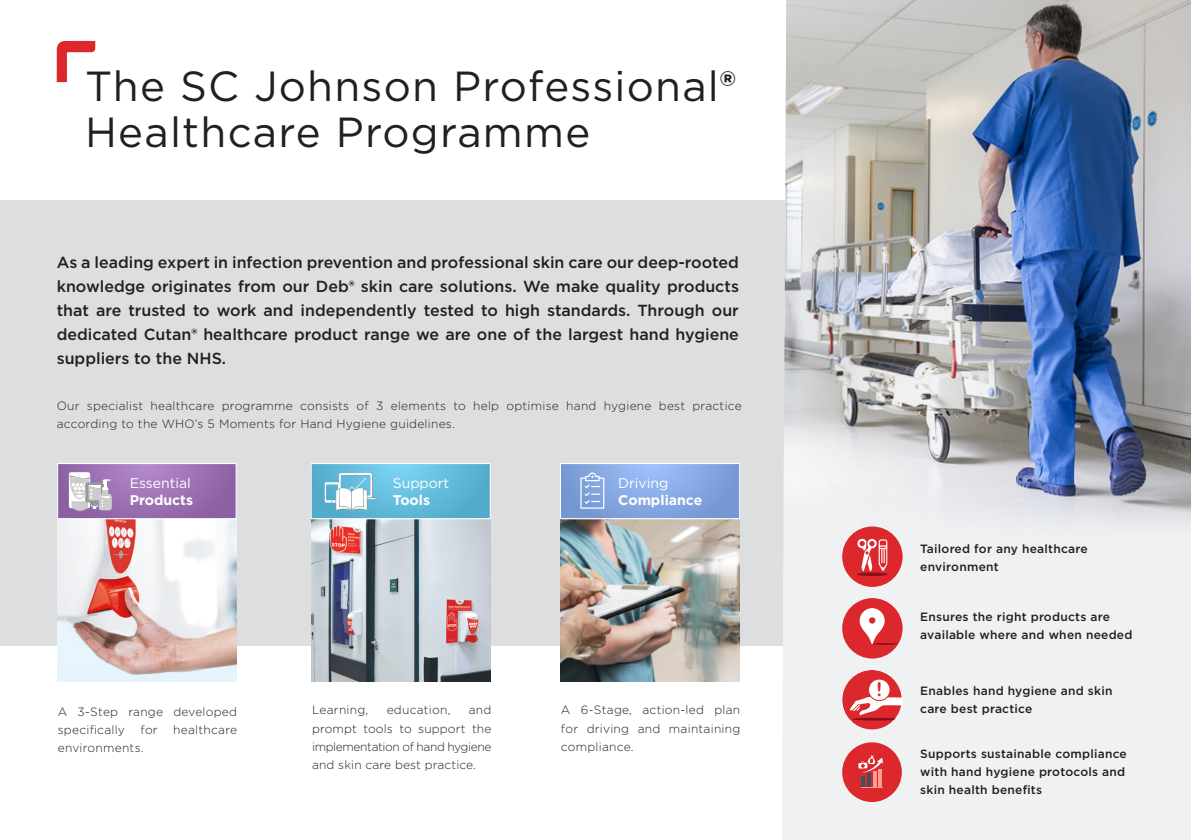
<style>
.page{position:relative;width:1191px;height:840px;background:#fff}
.page>*{position:absolute;margin:0;border:0;box-sizing:border-box;transform-origin:0 0}
.t1{font:42px/46px "Gotham";letter-spacing:.03em;color:#231f20}
.t2{font:19px "Arial Rounded MT Bold";color:#dc272d}
.t3{font:500 16px/24px "Gotham";color:#231f20;text-align:justify}
.t4{font:14px "Gotham";color:#fff}
.t5{font:700 14px "Gotham";color:#fff}
.t6{font:300 12px/18px "Gotham";letter-spacing:.02em;color:#231f20}
.t7{font:500 12px/18px "Gotham";letter-spacing:.02em;color:#231f20}
.s1{font-weight:700}
</style>
<div class="page">
<div style="left:0;top:200px;width:784px;height:445px;background:#dddee0"></div>
<img style="left:57px;top:519px;width:179px;height:162px">
<img style="left:560px;top:519px;width:179px;height:162px">
<img style="left:312px;top:519px;width:178px;height:162px">
<svg style="left:59px;top:464px;width:175px;height:53px;fill:#9a70b2"></svg>
<div style="left:57px;top:462px;width:179px;height:57px;border:1px solid #fff"></div>
<svg style="left:313px;top:464px;width:176px;height:53px"></svg>
<div style="left:311px;top:462px;width:180px;height:57px;border:1px solid #fff"></div>
<svg style="left:562px;top:464px;width:176px;height:53px;fill:#83a5e0"></svg>
<div style="left:560px;top:462px;width:180px;height:57px;border:1px solid #fff"></div>
<hr style="left:0;top:479px;width:1px;height:167px;background:#dddee0">
<svg style="left:57px;top:41px;width:38px;height:41px"></svg>
<div style="left:782px;top:560px;width:409px;height:279px;background:#f0f1f2"></div>
<img style="left:783px;top:0;width:408px;height:560px">
<svg style="left:325px;top:473px;width:51px;height:37px"></svg>
<svg style="left:580px;top:472px;width:24px;height:36px"></svg>
<svg style="left:69px;top:472px;width:43px;height:38px"></svg>
<div style="left:842px;top:742px;width:60px;height:59px;background:#dc272d;border-radius:50%"></div>
<svg style="left:858px;top:755px;width:25px;height:33px"></svg>
<div style="left:842px;top:526px;width:60px;height:60px;background:#dc272d;border-radius:50%"></div>
<hr style="left:857px;top:572px;width:30px;height:3px;background:#85101a;border-radius:50%">
<svg style="left:857px;top:538px;width:30px;height:33px"></svg>
<div style="left:842px;top:669px;width:60px;height:60px;background:#dc272d;border-radius:50%"></div>
<hr style="left:852px;top:717px;width:48px;height:3px;background:#85101a;border-radius:50%">
<svg style="left:849px;top:696px;width:53px;height:19px"></svg>
<div style="left:868px;top:678px;width:22px;height:22px;background:#fff;border-radius:50%"></div>
<div style="left:868px;top:678px;width:22px;height:22px;border:1px solid #dc272d;border-radius:50%"></div>
<div style="left:842px;top:597px;width:60px;height:61px;background:#dc272d;border-radius:50%"></div>
<hr style="left:871px;top:642px;width:27px;height:2px;background:#85101a;border-radius:50%">
<svg style="left:859px;top:608px;width:25px;height:35px"></svg>
<h1 class="t1" style="left:85px;top:63px;width:652px">The SC Johnson Professional<span class="s1">®<br></span>Healthcare Programme</h1>
<p class="t3" style="left:57px;top:250px;width:684px">As a leading expert in infection prevention and professional skin care our deep-rooted knowledge originates from our Deb<span class="s1">®</span> skin care solutions. We make quality products that are trusted to work and independently tested to high standards. Through our dedicated Cutan<span class="s1">®</span> healthcare product range we are one of the largest hand hygiene suppliers to the NHS.</p>
<p class="t6" style="left:57px;top:396px;width:686px">Our specialist healthcare programme consists of 3 elements to help optimise hand hygiene best practice according to the WHO’s 5 Moments for Hand Hygiene guidelines.</p>
<p class="t4" style="left:130px;top:474px;width:63px">Essential</p>
<p class="t5" style="left:130px;top:491px;width:65px">Products</p>
<p class="t4" style="left:393px;top:474px;width:58px">Support</p>
<p class="t5" style="left:393px;top:491px;width:39px">Tools</p>
<p class="t4" style="left:618px;top:474px;width:52px">Driving</p>
<p class="t5" style="left:618px;top:491px;width:86px">Compliance</p>
<p class="t6" style="left:58px;top:702px;width:181px">A 3-Step range developed specifically</p>
<p class="t6" style="left:141px;top:720px;width:19px">for</p>
<p class="t6" style="left:173px;top:720px;width:65px">healthcare</p>
<p class="t6" style="left:58px;top:738px;width:87px">environments.</p>
<p class="t6" style="left:312px;top:700px;width:181px;text-align:justify;text-indent:157px">and prompt tools to support the implementation of hand hygiene and skin care best practice.</p>
<p class="t6" style="left:561px;top:700px;width:181px;text-align:justify">A 6-Stage, action-led plan for driving and maintaining compliance.</p>
<p class="t6" style="left:312px;top:700px;width:58px">Learning,</p>
<p class="t6" style="left:387px;top:700px;width:65px">education,</p>
<p class="t7" style="left:920px;top:539px;width:169px">Tailored for any healthcare environment</p>
<p class="t7" style="left:920px;top:607px;width:214px">Ensures the right products are available where and when needed</p>
<h2 class="t2" style="left:876px;top:678px;width:8px">!</h2>
<p class="t7" style="left:920px;top:681px;width:194px">Enables hand hygiene and skin care best practice</p>
<p class="t7" style="left:920px;top:744px;width:208px">Supports sustainable compliance with hand hygiene protocols and skin health benefits</p>
</div>
